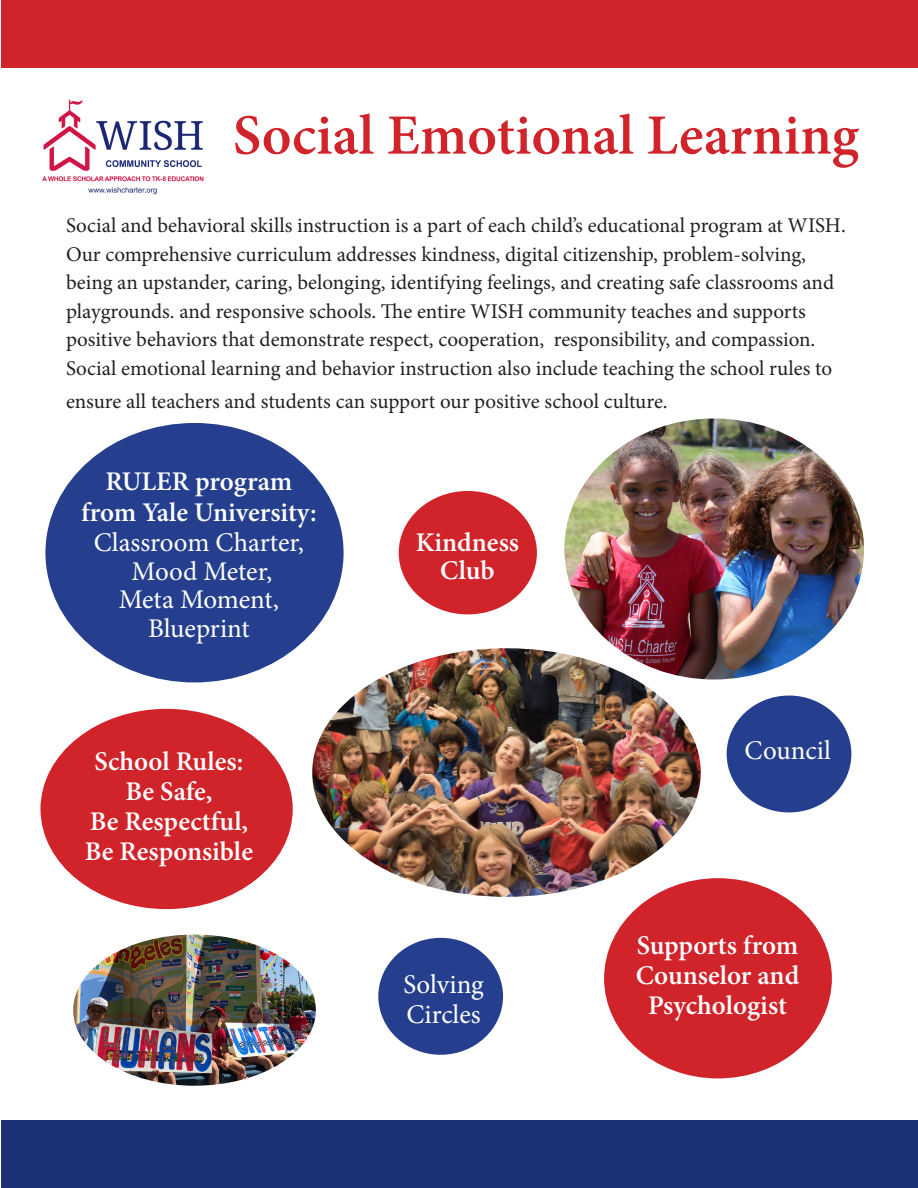
<style>
.page{position:relative;width:918px;height:1188px;background:#fff}
.page>*{position:absolute;margin:0;border:0;box-sizing:border-box;transform-origin:0 0}
.t1{font:600 57px "Minion Pro";color:#d1232a}
.t2{font:600 27px/30px "Minion Pro";color:#fff;text-align:center}
.t3{font:27px/30px "Minion Pro";color:#fff}
.t4{font:21px/28.5px "Minion Pro";color:#231f20}
</style>
<div class="page">
<img style="left:42px;top:99px;width:162px;height:96px">
<div style="left:45px;top:423px;width:299px;height:259px;background:#253f8e;border-radius:50%"></div>
<img style="left:564px;top:418px;width:300px;height:262px">
<div style="left:2px;top:0;width:916px;height:67px;background:#d1232a"></div>
<div style="left:2px;top:1120px;width:916px;height:68px;background:#1c3177"></div>
<div style="left:399px;top:491px;width:138px;height:123px;background:#d1232a;border-radius:50%"></div>
<div style="left:727px;top:696px;width:124px;height:116px;background:#253f8e;border-radius:50%"></div>
<div style="left:604px;top:878px;width:228px;height:200px;background:#d1232a;border-radius:50%"></div>
<div style="left:378px;top:938px;width:125px;height:117px;background:#253f8e;border-radius:50%"></div>
<div style="left:40px;top:709px;width:253px;height:200px;background:#d1232a;border-radius:50%"></div>
<img style="left:73px;top:935px;width:243px;height:151px">
<img style="left:312px;top:648px;width:389px;height:249px">
<p class="t1" style="left:233px;top:96px;width:628px">Social Emotional Learning</p>
<p class="t4" style="left:66px;top:211px;width:781px">Social and behavioral skills instruction is a part of each child’s educational program at WISH.<br>Our comprehensive curriculum addresses kindness, digital citizenship, problem-solving, being an upstander, caring, belonging, identifying feelings, and creating safe classrooms and playgrounds. and responsive schools. The entire WISH community teaches and supports positive behaviors that demonstrate respect, cooperation, responsibility, and compassion.<br>Social emotional learning and behavior instruction also include teaching the school rules to</p>
<p class="t4" style="left:66px;top:387px;width:603px">ensure all teachers and students can support our positive school culture.</p>
<p class="t2" style="left:105px;top:466px;width:189px">RULER program</p>
<p class="t2" style="left:81px;top:498px;width:237px">from Yale University:</p>
<p class="t3" style="left:94px;top:528px;width:212px">Classroom Charter,</p>
<p class="t3" style="left:132px;top:557px;width:142px">Mood Meter,</p>
<p class="t3" style="left:119px;top:585px;width:162px">Meta Moment,</p>
<p class="t3" style="left:148px;top:614px;width:103px">Blueprint</p>
<p class="t2" style="left:95px;top:746px;width:150px">School Rules:<br>Be Safe,</p>
<p class="t2" style="left:85px;top:806px;width:170px;text-align:left">Be Respectful,<br>Be Responsible</p>
<p class="t2" style="left:416px;top:527px;width:105px">Kindness</p>
<p class="t2" style="left:440px;top:555px;width:56px">Club</p>
<p class="t3" style="left:403px;top:969px;width:82px">Solving<br>Circles</p>
<p class="t3" style="left:745px;top:736px;width:88px">Council</p>
<p class="t2" style="left:636px;top:930px;width:165px">Supports from<br>Counselor and<br>Psychologist</p>
</div>
